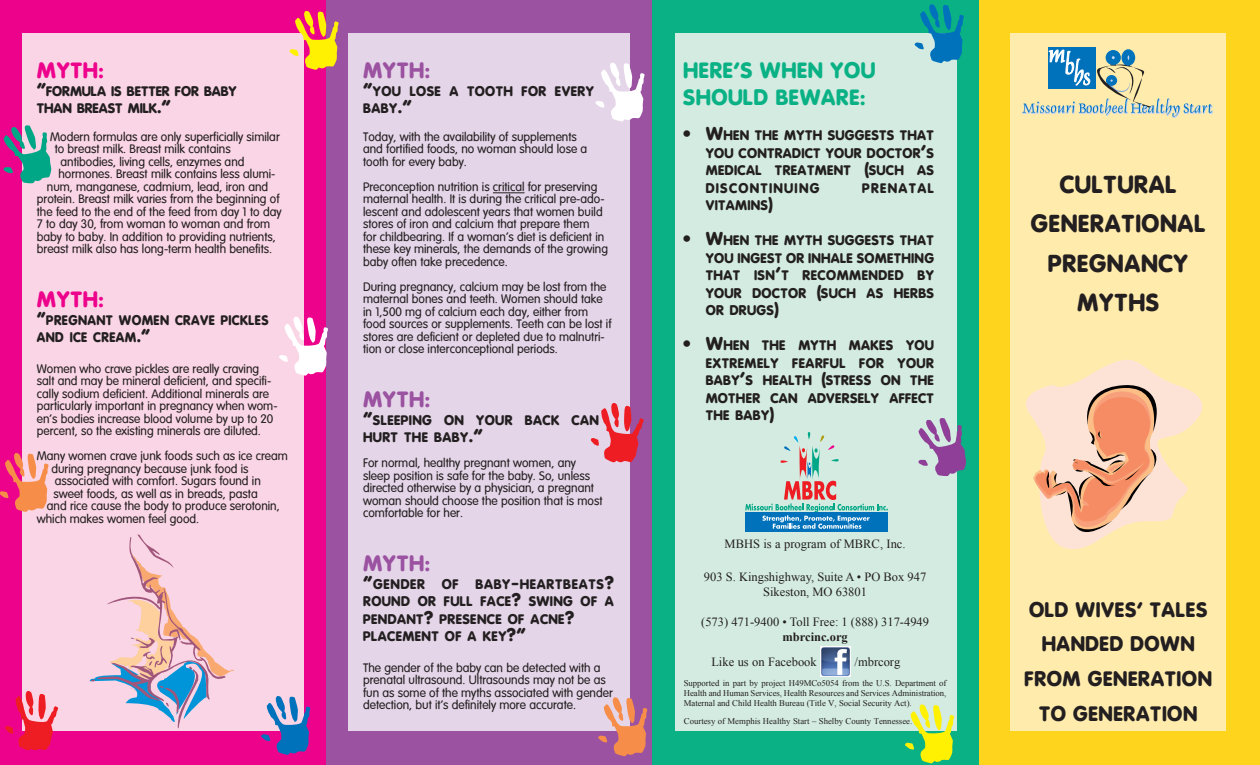
<style>
.page{position:relative;width:1260px;height:765px;background:#fff}
.page>*{position:absolute;margin:0;border:0;box-sizing:border-box;transform-origin:0 0}
.t1{font:900 25px/39.1px "Vag";color:#231f20;text-align:center}
.t2{font:900 22.5px/27px "Vag";color:#09b185}
.t3{font:900 22.5px "Vag";color:#9b52a1}
.t4{font:900 22.5px "Vag";color:#ed028c}
.t5{font:900 21.25px/34.6px "Vag";color:#231f20;text-align:center}
.t6{font:900 14px/17.5px "Vag";color:#231f20;text-align:justify}
.t7{font:900 14px "Vag";letter-spacing:-.035em;color:#231f20}
.t8{font:900 14px "Vag";color:#231f20;scale:.96 1}
.t9{font:900 14px "Vag";letter-spacing:.065em;color:#231f20}
.t10{font:300 12.5px/12.5px "Vag";color:#231f20}
.t11{font:12.5px "Times New Roman";color:#231f20}
.t12{font:700 12.5px "Times New Roman";color:#231f20}
.t13{font:8.75px/10px "Times New Roman";color:#231f20;text-align:justify}
.s1{font-size:18.75px}
</style>
<div class="page">
<div style="left:979px;top:0;width:281px;height:765px;background:#fed41d"></div>
<div style="left:1010px;top:34px;width:216px;height:697px;background:#ffecad"></div>
<div style="left:1048px;top:48px;width:47px;height:41px;background:#0072bc"></div>
<svg style="left:1022px;top:49px;width:191px;height:69px"></svg>
<div style="left:0;top:0;width:326px;height:765px;background:#ed028c"></div>
<div style="left:22px;top:34px;width:282px;height:697px;background:#fad5e5"></div>
<div style="left:326px;top:0;width:326px;height:765px;background:#9b52a1"></div>
<div style="left:349px;top:34px;width:281px;height:697px;background:#e4d5e8"></div>
<hr style="left:493px;top:193px;width:32px;height:1px;background:#231f20">
<div style="left:652px;top:0;width:327px;height:765px;background:#09b185"></div>
<div style="left:675px;top:34px;width:281px;height:697px;background:#d3ebe0"></div>
<svg style="left:290px;top:11px;width:49px;height:59px"></svg>
<svg style="left:905px;top:704px;width:49px;height:59px"></svg>
<svg style="left:279px;top:317px;width:49px;height:59px"></svg>
<svg style="left:596px;top:63px;width:49px;height:59px"></svg>
<svg style="left:3px;top:125px;width:48px;height:58px"></svg>
<svg style="left:0;top:453px;width:49px;height:59px"></svg>
<svg style="left:598px;top:697px;width:49px;height:59px"></svg>
<svg style="left:261px;top:696px;width:49px;height:59px"></svg>
<svg style="left:915px;top:4px;width:49px;height:59px"></svg>
<svg style="left:5px;top:691px;width:54px;height:60px"></svg>
<svg style="left:590px;top:403px;width:54px;height:60px"></svg>
<svg style="left:918px;top:418px;width:48px;height:58px"></svg>
<svg style="left:90px;top:534px;width:144px;height:195px"></svg>
<svg style="left:1026px;top:360px;width:176px;height:189px"></svg>
<div style="left:745px;top:513px;width:143px;height:19px;background:#0072bc"></div>
<svg style="left:745px;top:432px;width:143px;height:97px"></svg>
<img style="left:820px;top:646px;width:30px;height:30px">
<p class="t4" style="left:37px;top:57px;width:69px">MYTH:</p>
<p class="t7" style="left:37px;top:83px;width:202px"><span class="s1">“</span>FORMULA IS BETTER FOR BABY</p>
<p class="t7" style="left:37px;top:100px;width:136px">THAN BREAST MILK<span class="s1">.”</span></p>
<p class="t10" style="left:50px;top:131px;width:231px">Modern formulas are only superficially similar</p>
<p class="t10" style="left:55px;top:143px;width:177px">to breast milk. Breast milk contains</p>
<p class="t10" style="left:61px;top:156px;width:185px">antibodies, living cells, enzymes and</p>
<p class="t10" style="left:58px;top:168px;width:219px">hormones. Breast milk contains less alumi-</p>
<p class="t10" style="left:47px;top:181px;width:223px">num, manganese, cadmium, lead, iron and</p>
<p class="t10" style="left:37px;top:193px;width:244px">protein. Breast milk varies from the beginning of</p>
<p class="t10" style="left:37px;top:206px;width:246px">the feed to the end of the feed from day 1 to day</p>
<p class="t10" style="left:37px;top:218px;width:235px">7 to day 30, from woman to woman and from</p>
<p class="t10" style="left:37px;top:231px;width:240px">baby to baby. In addition to providing nutrients,</p>
<p class="t10" style="left:37px;top:243px;width:237px">breast milk also has long-term health benefits.</p>
<p class="t4" style="left:37px;top:286px;width:69px">MYTH:</p>
<p class="t8" style="left:37px;top:312px;width:243px"><span class="s1">“</span>PREGNANT WOMEN CRAVE PICKLES</p>
<p class="t8" style="left:37px;top:329px;width:120px">AND ICE CREAM<span class="s1">.”</span></p>
<p class="t10" style="left:37px;top:363px;width:242px">Women who crave pickles are really craving salt and may be mineral deficient, and specifi&shy;cally sodium deficient. Additional minerals are particularly important in pregnancy when wom&shy;en’s bodies increase blood volume by up to 20</p>
<p class="t10" style="left:37px;top:425px;width:226px">percent, so the existing minerals are diluted.</p>
<p class="t10" style="left:37px;top:450px;width:253px">Many women crave junk foods such as ice cream</p>
<p class="t10" style="left:51px;top:463px;width:199px">during pregnancy because junk food is</p>
<p class="t10" style="left:55px;top:475px;width:208px">associated with comfort. Sugars found in</p>
<p class="t10" style="left:53px;top:488px;width:206px">sweet foods, as well as in breads, pasta</p>
<p class="t10" style="left:47px;top:500px;width:234px">and rice cause the body to produce serotonin,</p>
<p class="t10" style="left:37px;top:513px;width:164px">which makes women feel good.</p>
<p class="t3" style="left:363px;top:57px;width:69px">MYTH:</p>
<p class="t6" style="left:363px;top:82px;width:233px"><span class="s1">“</span>YOU LOSE A TOOTH FOR EVERY<br>BABY<span class="s1">.”</span></p>
<p class="t10" style="left:363px;top:131px;width:215px">Today, with the availability of supplements</p>
<p class="t10" style="left:363px;top:143px;width:226px">and fortified foods, no woman should lose a tooth for every baby.</p>
<p class="t10" style="left:363px;top:181px;width:247px">Preconception nutrition is critical for preserving maternal health. It is during the critical pre-ado&shy;lescent and adolescent years that women build stores of iron and calcium that prepare them<br>for childbearing. If a woman’s diet is deficient in these key minerals, the demands of the growing baby often take precedence.</p>
<p class="t10" style="left:363px;top:281px;width:250px">During pregnancy, calcium may be lost from the maternal bones and teeth. Women should take in 1,500 mg of calcium each day, either from food sources or supplements. Teeth can be lost if stores are deficient or depleted due to malnutri&shy;tion or close interconceptional periods.</p>
<p class="t3" style="left:363px;top:386px;width:69px">MYTH:</p>
<p class="t6" style="left:363px;top:411px;width:238px"><span class="s1">“</span>SLEEPING ON YOUR BACK CAN<br>HURT THE BABY<span class="s1">.”</span></p>
<p class="t10" style="left:363px;top:457px;width:241px">For normal, healthy pregnant women, any sleep position is safe for the baby. So, unless directed otherwise by a physician, a pregnant woman should choose the position that is most comfortable for her.</p>
<p class="t3" style="left:363px;top:550px;width:69px">MYTH:</p>
<p class="t6" style="left:363px;top:575px;width:253px"><span class="s1">“</span>GENDER OF BABY<span class="s1">-</span>HEARTBEATS<span class="s1">?<br></span>ROUND OR FULL FACE<span class="s1">?</span> SWING OF A PENDANT<span class="s1">?</span> PRESENCE OF ACNE<span class="s1">?</span></p>
<p class="t6" style="left:363px;top:628px;width:165px">PLACEMENT OF A KEY<span class="s1">?”</span></p>
<p class="t10" style="left:363px;top:662px;width:251px">The gender of the baby can be detected with a prenatal ultrasound. Ultrasounds may not be as fun as some of the myths associated with gender detection, but it’s definitely more accurate.</p>
<p class="t2" style="left:683px;top:57px;width:194px">HERE’S WHEN YOU<br>SHOULD BEWARE:</p>
<p class="t6" style="left:706px;top:127px;width:230px;text-indent:-22px"><span class="s1">• W</span>HEN THE MYTH SUGGESTS THAT YOU CONTRADICT YOUR DOCTOR<span class="s1">’</span>S MEDICAL TREATMENT <span class="s1">(</span>SUCH AS DISCONTINUING</p>
<p class="t9" style="left:862px;top:180px;width:74px">PRENATAL</p>
<p class="t6" style="left:706px;top:197px;width:69px">VITAMINS<span class="s1">)</span></p>
<p class="t6" style="left:706px;top:232px;width:230px;text-indent:-22px"><span class="s1">• W</span>HEN THE MYTH SUGGESTS THAT YOU INGEST OR INHALE SOMETHING THAT ISN<span class="s1">’</span>T RECOMMENDED BY YOUR DOCTOR <span class="s1">(</span>SUCH AS HERBS OR DRUGS<span class="s1">)</span></p>
<p class="t6" style="left:706px;top:337px;width:230px;text-indent:-22px"><span class="s1">• W</span>HEN THE MYTH MAKES YOU EXTREMELY FEARFUL FOR YOUR BABY<span class="s1">’</span>S HEALTH <span class="s1">(</span>STRESS ON THE MOTHER CAN ADVERSELY AFFECT THE BABY<span class="s1">)</span></p>
<p class="t11" style="left:725px;top:535px;width:183px">MBHS is a program of MBRC, Inc.</p>
<p class="t11" style="left:704px;top:569px;width:224px">903 S. Kingshighway, Suite A • PO Box 947</p>
<p class="t11" style="left:763px;top:584px;width:105px">Sikeston, MO 63801</p>
<p class="t11" style="left:701px;top:614px;width:229px">(573) 471-9400 • Toll Free: 1 (888) 317-4949</p>
<p class="t12" style="left:782px;top:629px;width:67px">mbrcinc.org</p>
<p class="t11" style="left:711px;top:654px;width:107px">Like us on Facebook</p>
<p class="t11" style="left:855px;top:654px;width:47px">/mbrcorg</p>
<p class="t13" style="left:684px;top:678px;width:264px">Supported in part by project H49MCo5054 from the U.S. Department of Health and Human Services, Health Resources and Services Administration, Maternal and Child Health Bureau (Title V, Social Security Act).</p>
<p class="t13" style="left:684px;top:716px;width:230px">Courtesy of Memphis Healthy Start – Shelby County Tennessee.</p>
<p class="t1" style="left:1060px;top:165px;width:119px">CULTURAL</p>
<p class="t1" style="left:1031px;top:204px;width:177px">GENERATIONAL<br>PREGNANCY<br>MYTHS</p>
<p class="t5" style="left:1029px;top:592px;width:180px">OLD WIVES’ TALES</p>
<p class="t5" style="left:1042px;top:627px;width:155px">HANDED DOWN</p>
<p class="t5" style="left:1025px;top:661px;width:189px">FROM GENERATION<br>TO GENERATION</p>
</div>
